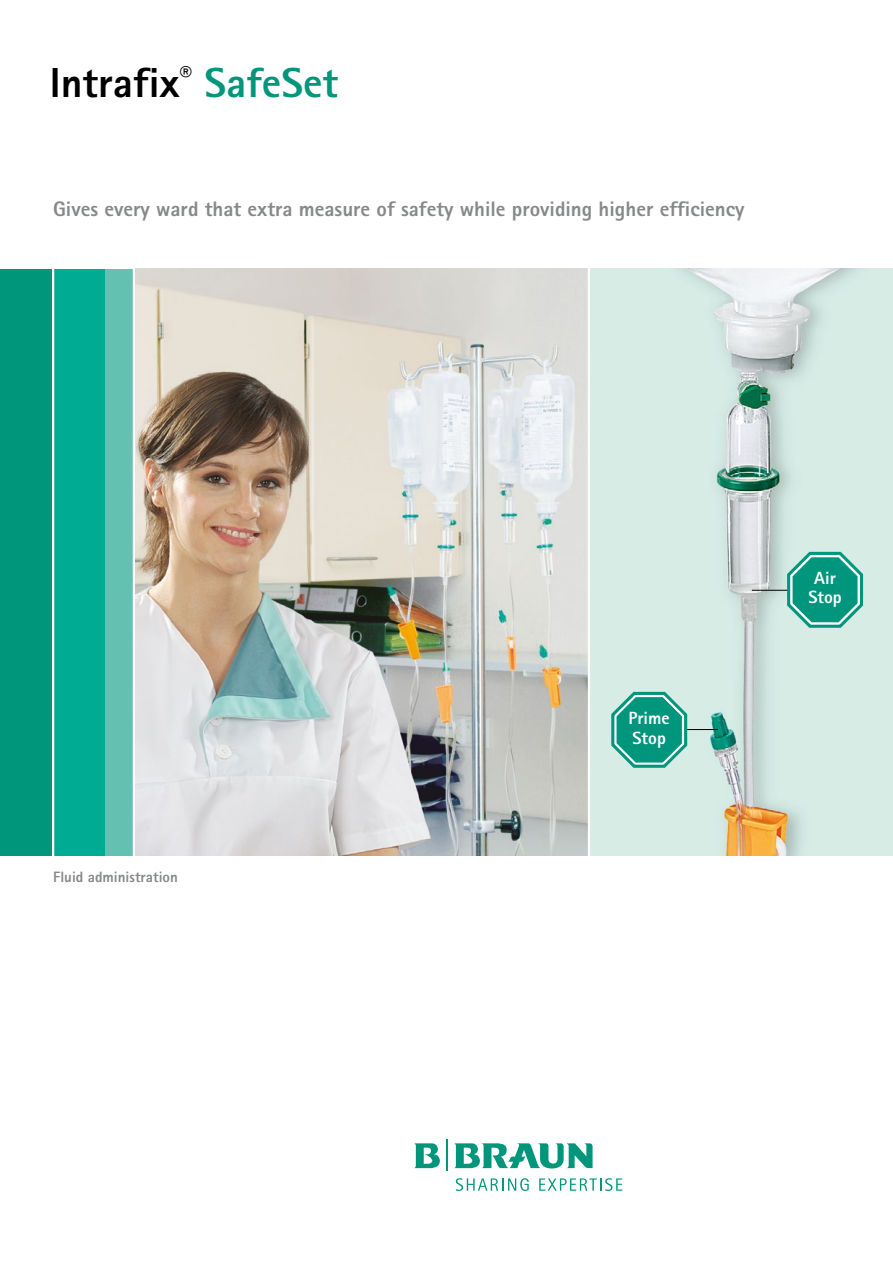
<style>
.page{position:relative;width:893px;height:1263px;background:#fff}
.page>*{position:absolute;margin:0;border:0;box-sizing:border-box;transform-origin:0 0}
.t1{font:800 42px "Rotis Sans Serif Pro";color:#000}
.t2{font:800 21px "Rotis Sans Serif Pro";color:#868889}
.t3{font:800 17.7px/19px "Rotis Sans Serif Pro";color:#fff}
.t4{font:800 15px "Rotis Sans Serif Pro";color:#868889}
.s1{color:#00967b}
</style>
<div class="page">
<img style="left:135px;top:269px;width:453px;height:587px">
<div style="left:104px;top:269px;width:30px;height:587px;background:#62c1b0"></div>
<div style="left:0;top:269px;width:53px;height:587px;background:#00967b"></div>
<div style="left:53px;top:269px;width:51px;height:587px;background:#00ab94"></div>
<hr style="left:52px;top:268px;width:2px;height:591px;background:#fff">
<svg style="left:456px;top:1178px;width:73px;height:13px"></svg>
<svg style="left:539px;top:1178px;width:83px;height:13px"></svg>
<svg style="left:414px;top:1143px;width:26px;height:25px"></svg>
<svg style="left:454px;top:1143px;width:139px;height:25px"></svg>
<hr style="left:446px;top:1140px;width:1px;height:31px;background:#00967b">
<svg style="left:590px;top:269px;width:303px;height:587px;background:#d2e5dd"></svg>
<hr style="left:133px;top:268px;width:2px;height:591px;background:#fff">
<hr style="left:640px;top:729px;width:78px;height:1px;background:#000">
<svg style="left:610px;top:690px;width:79px;height:78px;background:#44b09e"></svg>
<hr style="left:752px;top:590px;width:58px;height:1px;background:#000">
<svg style="left:785px;top:552px;width:79px;height:76px;background:#42af9d"></svg>
<h1 class="t1" style="left:50px;top:56px;width:290px">Intrafix<sup>®</sup> <span class="s1">SafeSet</span></h1>
<p class="t2" style="left:53px;top:196px;width:693px">Gives every ward that extra measure of safety while providing higher efficiency</p>
<p class="t4" style="left:53px;top:867px;width:126px">Fluid administration</p>
<p class="t3" style="left:628px;top:709px;width:43px">Prime<br>Stop</p>
<p class="t3" style="left:808px;top:569px;width:35px;text-align:center">Air<br>Stop</p>
</div>
